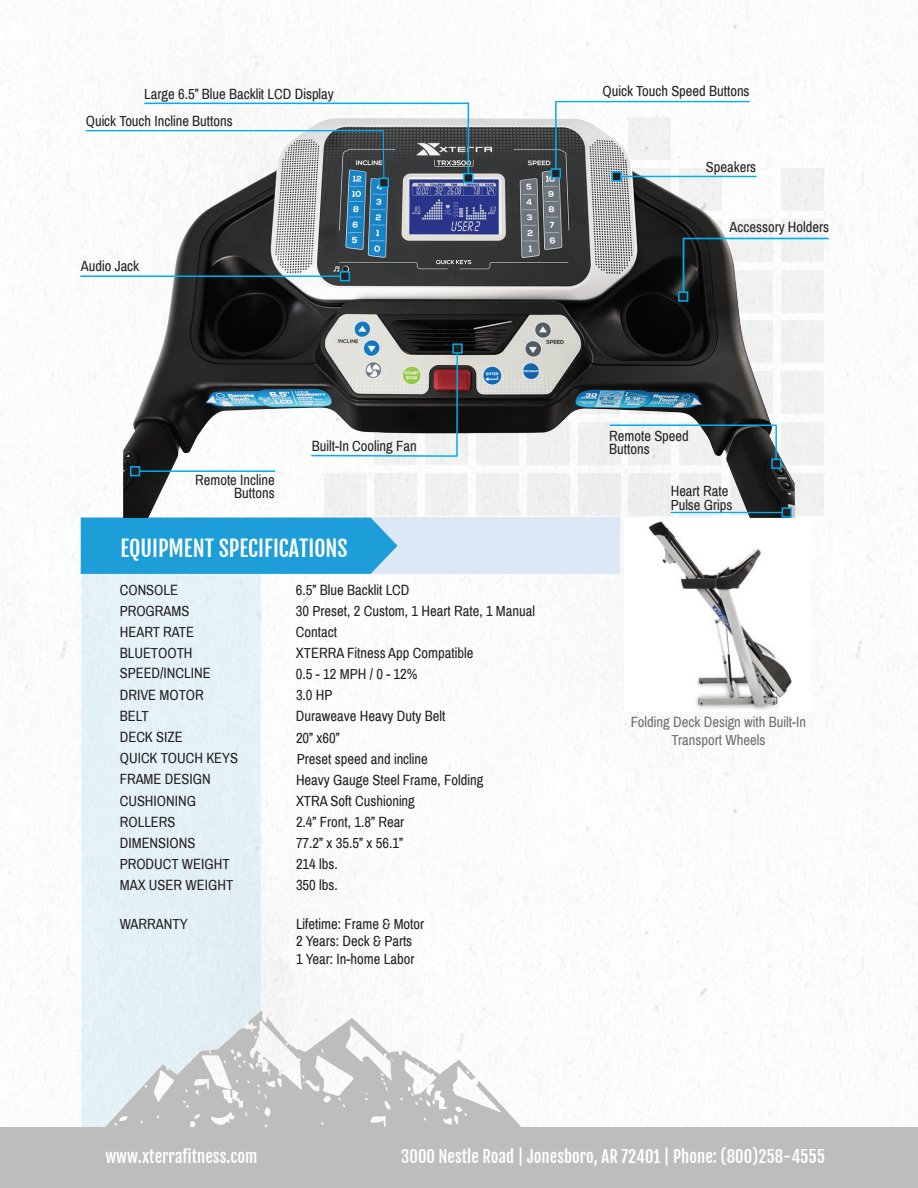
<style>
.page{position:relative;width:918px;height:1188px;background:#fff}
.page>*{position:absolute;margin:0;border:0;box-sizing:border-box;transform-origin:0 0}
.t1{font:21.9px "Fjalla One";color:#fff}
.t2{font:16.65px "Fjalla One";color:#fff}
.t3{font:14.55px/13.5px "Archivo Narrow";color:#231f20}
.t4{font:14.55px/17.5px "Archivo Narrow";color:#6c6d70;text-align:center}
</style>
<div class="page">
<img style="left:0;top:0;width:918px;height:1128px">
<div style="left:82px;top:574px;width:179px;height:554px;background:#e4f1f7"></div>
<div style="left:82px;top:518px;width:538px;height:56px;background:#dce8f5"></div>
<div style="left:81px;top:518px;width:317px;height:56px;background:#1d9ed9"></div>
<div style="left:781px;top:168px;width:42px;height:43px;background:#f1f1f1"></div>
<div style="left:781px;top:219px;width:42px;height:42px;background:#f1f1f1"></div>
<div style="left:781px;top:270px;width:42px;height:42px;background:#f1f1f1"></div>
<div style="left:781px;top:321px;width:42px;height:42px;background:#f0f1f1"></div>
<div style="left:781px;top:372px;width:42px;height:42px;background:#f0f1f1"></div>
<div style="left:781px;top:422px;width:42px;height:42px;background:#f0f1f1"></div>
<div style="left:781px;top:473px;width:42px;height:42px;background:#f0f1f1"></div>
<img style="left:123px;top:70px;width:672px;height:447px">
<hr style="left:144px;top:103px;width:324px;height:1px;background:#00aeef">
<hr style="left:556px;top:101px;width:194px;height:1px;background:#00aeef">
<svg style="left:310px;top:454px;width:149px;height:4px"></svg>
<div style="left:452px;top:343px;width:11px;height:11px;background:#231f20;border:2px solid #00aeef"></div>
<hr style="left:456px;top:354px;width:2px;height:102px;background:#00aeef">
<hr style="left:671px;top:512px;width:111px;height:1px;background:#00aeef">
<div style="left:782px;top:507px;width:10px;height:11px;background:#231f20;border:2px solid #00aeef"></div>
<hr style="left:80px;top:275px;width:260px;height:2px;background:#00aeef">
<div style="left:340px;top:271px;width:10px;height:10px;background:#231f20;border:2px solid #00aeef"></div>
<hr style="left:140px;top:470px;width:135px;height:2px;background:#00aeef">
<div style="left:130px;top:466px;width:10px;height:10px;background:#231f20;border:2px solid #00aeef"></div>
<hr style="left:621px;top:176px;width:136px;height:1px;background:#00aeef">
<div style="left:611px;top:171px;width:11px;height:11px;background:#231f20;border:2px solid #00aeef"></div>
<hr style="left:555px;top:101px;width:2px;height:69px;background:#00aeef">
<hr style="left:468px;top:103px;width:1px;height:73px;background:#00aeef">
<div style="left:463px;top:173px;width:10px;height:10px;background:#231f20;border:2px solid #00aeef"></div>
<div style="left:551px;top:168px;width:10px;height:11px;background:#231f20;border:2px solid #00aeef"></div>
<hr style="left:683px;top:238px;width:146px;height:1px;background:#00aeef">
<hr style="left:683px;top:238px;width:1px;height:54px;background:#00aeef">
<div style="left:678px;top:291px;width:10px;height:11px;background:#231f20;border:2px solid #00aeef"></div>
<hr style="left:610px;top:424px;width:166px;height:2px;background:#00aeef">
<hr style="left:775px;top:425px;width:2px;height:34px;background:#00aeef">
<div style="left:771px;top:459px;width:11px;height:10px;background:#231f20;border:2px solid #00aeef"></div>
<hr style="left:86px;top:130px;width:297px;height:1px;background:#00aeef">
<svg style="left:382px;top:129px;width:3px;height:49px"></svg>
<div style="left:379px;top:178px;width:10px;height:10px;background:#231f20;border:2px solid #00aeef"></div>
<div style="left:0;top:1128px;width:918px;height:60px;background:#bebdbd"></div>
<svg style="left:103px;top:1011px;width:419px;height:117px"></svg>
<img style="left:625px;top:519px;width:186px;height:192px">
<p class="t3" style="left:144px;top:87px;width:191px">Large 6.5” Blue Backlit LCD Display</p>
<p class="t3" style="left:603px;top:85px;width:149px">Quick Touch Speed Buttons</p>
<p class="t3" style="left:86px;top:114px;width:149px">Quick Touch Incline Buttons</p>
<p class="t3" style="left:81px;top:259px;width:60px">Audio Jack</p>
<p class="t3" style="left:195px;top:473px;width:81px;text-align:right">Remote Incline<br>Buttons</p>
<p class="t3" style="left:312px;top:439px;width:106px">Built-In Cooling Fan</p>
<h1 class="t1" style="left:120px;top:535px;width:229px">EQUIPMENT SPECIFICATIONS</h1>
<p class="t3" style="left:120px;top:583px;width:60px">CONSOLE</p>
<p class="t3" style="left:296px;top:604px;width:241px">30 Preset, 2 Custom, 1 Heart Rate, 1 Manual</p>
<p class="t3" style="left:296px;top:583px;width:115px">6.5” Blue Backlit LCD</p>
<p class="t3" style="left:296px;top:625px;width:43px">Contact</p>
<p class="t3" style="left:120px;top:604px;width:71px">PROGRAMS</p>
<p class="t3" style="left:120px;top:621px;width:76px;line-height:21px">HEART RATE<br>BLUETOOTH</p>
<p class="t3" style="left:296px;top:647px;width:179px">XTERRA Fitness App Compatible</p>
<p class="t3" style="left:120px;top:667px;width:93px">SPEED/INCLINE</p>
<p class="t3" style="left:296px;top:668px;width:123px">0.5 - 12 MPH / 0 - 12%</p>
<p class="t3" style="left:120px;top:689px;width:86px">DRIVE MOTOR</p>
<p class="t3" style="left:120px;top:710px;width:31px">BELT</p>
<p class="t3" style="left:120px;top:731px;width:65px">DECK SIZE</p>
<p class="t3" style="left:296px;top:685px;width:151px;line-height:21.1px">3.0 HP<br>Duraweave Heavy Duty Belt<br>20” x60”</p>
<p class="t3" style="left:120px;top:752px;width:120px">QUICK TOUCH KEYS</p>
<p class="t3" style="left:297px;top:752px;width:132px">Preset speed and incline</p>
<p class="t3" style="left:120px;top:773px;width:92px">FRAME DESIGN</p>
<p class="t3" style="left:296px;top:773px;width:189px">Heavy Gauge Steel Frame, Folding</p>
<p class="t3" style="left:120px;top:794px;width:78px">CUSHIONING</p>
<p class="t3" style="left:296px;top:794px;width:120px">XTRA Soft Cushioning</p>
<p class="t3" style="left:120px;top:815px;width:57px">ROLLERS</p>
<p class="t3" style="left:296px;top:815px;width:110px">2.4” Front, 1.8” Rear</p>
<p class="t3" style="left:120px;top:836px;width:77px">DIMENSIONS</p>
<p class="t3" style="left:120px;top:858px;width:112px">PRODUCT WEIGHT</p>
<p class="t3" style="left:296px;top:833px;width:108px;line-height:21.1px">77.2” x 35.5” x 56.1”<br>214 lbs.</p>
<p class="t3" style="left:120px;top:879px;width:115px">MAX USER WEIGHT</p>
<p class="t3" style="left:296px;top:879px;width:43px">350 lbs.</p>
<p class="t3" style="left:120px;top:917px;width:69px">WARRANTY</p>
<p class="t3" style="left:296px;top:915px;width:130px;line-height:17.5px">Lifetime: Frame &amp; Motor<br>2 Years: Deck &amp; Parts<br>1 Year: In-home Labor</p>
<p class="t3" style="left:706px;top:161px;width:52px">Speakers</p>
<p class="t3" style="left:730px;top:221px;width:101px">Accessory Holders</p>
<p class="t3" style="left:609px;top:429px;width:81px">Remote Speed<br>Buttons</p>
<p class="t3" style="left:671px;top:485px;width:63px">Heart Rate<br>Pulse Grips</p>
<p class="t4" style="left:631px;top:714px;width:177px">Folding Deck Design with Built-In<br>Transport Wheels</p>
<p class="t2" style="left:105px;top:1147px;width:154px">www.xterrafitness.com</p>
<p class="t2" style="left:401px;top:1147px;width:426px">3000 Nestle Road | Jonesboro, AR 72401 | Phone: (800)258-4555</p>
</div>
